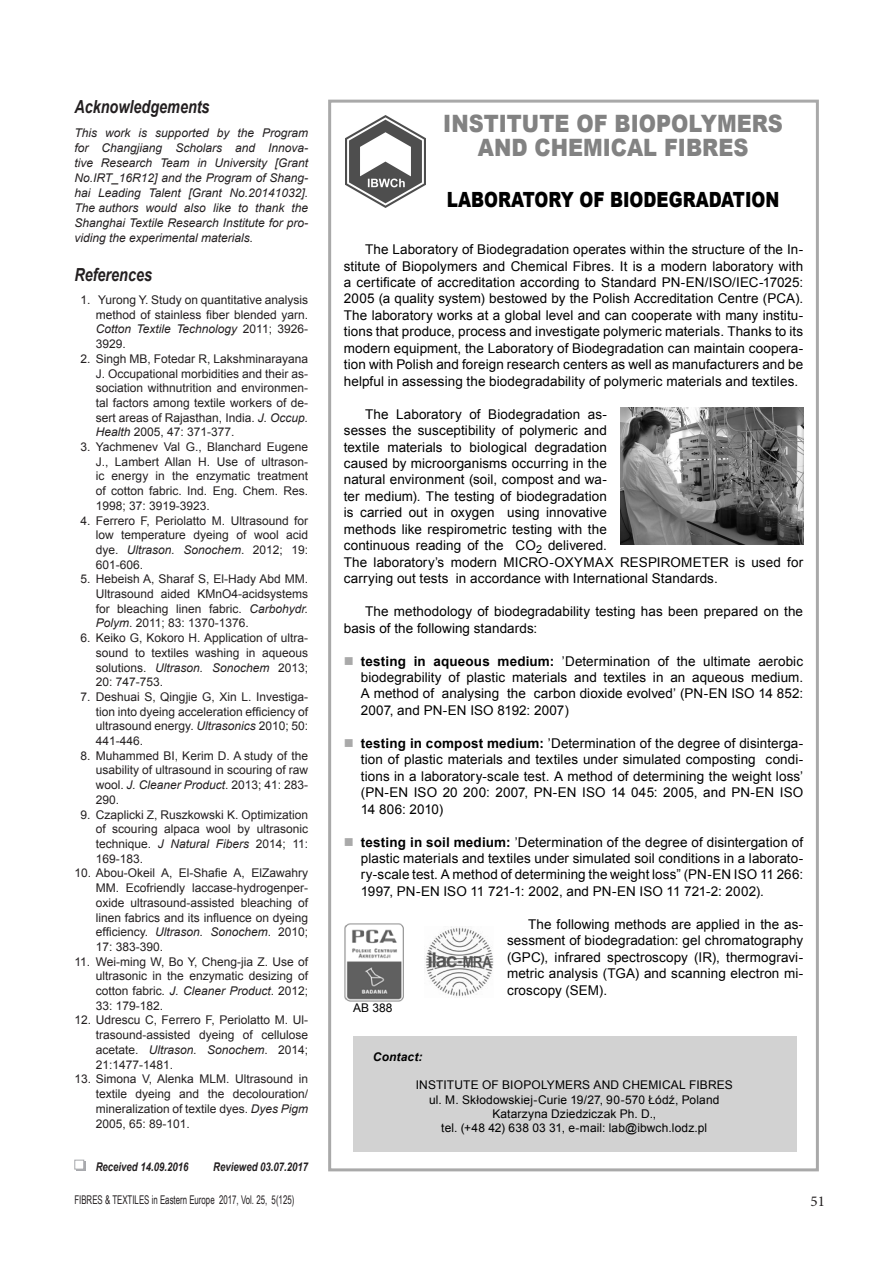
<style>
.page{position:relative;width:893px;height:1263px;background:#fff}
.page>*{position:absolute;margin:0;border:0;box-sizing:border-box;transform-origin:0 0}
.t1{font:900 24px/24px "Arial";color:#828282;text-align:center;scale:.87 1}
.t2{font:900 21px "Arial";color:#000;scale:.8 1}
.naglowek_1_kursyw_A{font:italic 700 18px "Arial";color:#231f20;scale:.8 1}
.t3{font:15px "Minion Pro";color:#231f20}
.t4{font:13.5px/16.5px "Arial";letter-spacing:.005em;color:#000;text-align:justify}
.references{font:12px/14.7px "Arial";color:#231f20;text-align:justify}
.tekst_acknowledgeme{font:italic 12px/15px "Arial";color:#231f20;text-align:justify}
.t5{font:12px/14.4px "Arial";letter-spacing:.01em;color:#000;text-align:center}
.t6{font:12px "Arial Narrow";color:#231f20;scale:.8 1}
.references-2{font:italic 700 12px "Arial";color:#231f20;scale:.8 1}
.t7{font:italic 700 12px "Arial";letter-spacing:.015em;color:#000}
.s1{font-style:italic}
.s2{color:#a9a9a9}
.s3{font-weight:700}
</style>
<div class="page">
<div style="left:353px;top:1036px;width:444px;height:115px;background:#d2d2d2"></div>
<img style="left:345px;top:115px;width:81px;height:92px">
<div style="left:328px;top:100px;width:491px;height:1071px;border:3px solid #a9a9a9"></div>
<img style="left:620px;top:408px;width:183px;height:136px">
<img style="left:344px;top:923px;width:60px;height:79px">
<img style="left:425px;top:927px;width:69px;height:70px">
<div style="left:76px;top:1161px;width:10px;height:10px;background:#a8a9ad"></div>
<div style="left:74px;top:1160px;width:10px;height:9px;background:#fff;border:1px solid #a8a9ad"></div>
<p class="naglowek_1_kursyw_A" style="left:74px;top:95px;width:171px">Acknowledgements</p>
<p class="tekst_acknowledgeme" style="left:74px;top:125px;width:235px">This work is supported by the Program for Changjiang Scholars and Innova&shy;tive Research Team in University [Grant No.IRT_16R12] and the Program of Shang&shy;hai Leading Talent [Grant No.20141032].<br>The authors would also like to thank the Shanghai Textile Research Institute for pro&shy;viding the experimental materials.</p>
<p class="naglowek_1_kursyw_A" style="left:74px;top:262px;width:99px">References</p>
<p class="references" style="left:96px;top:293px;width:214px;text-indent:-15px">1. Yurong Y. Study on quantitative analysis method of stainless fiber blended yarn.<br><span class="s1">Cotton Textile Technology</span> 2011; 3926- 3929.</p>
<p class="references" style="left:96px;top:351px;width:214px;text-indent:-15px">2. Singh MB, Fotedar R, Lakshminarayana J. Occupational morbidities and their as&shy;sociation withnutrition and environmen&shy;tal factors among textile workers of de&shy;sert areas of Rajasthan, India. <span class="s1">J. Occup.<br>Health</span> 2005, 47: 371-377.</p>
<p class="references" style="left:96px;top:440px;width:214px;text-indent:-15px">3. Yachmenev Val G., Blanchard Eugene J., Lambert Allan H. Use of ultrason&shy;ic energy in the enzymatic treatment of cotton fabric. Ind. Eng. Chem. Res.<br>1998; 37: 3919-3923.</p>
<p class="references" style="left:96px;top:513px;width:214px;text-indent:-15px">4. Ferrero F, Periolatto M. Ultrasound for low temperature dyeing of wool acid dye. <span class="s1">Ultrason. Sonochem</span>. 2012; 19:<br>601-606.</p>
<p class="references" style="left:96px;top:572px;width:214px;text-indent:-15px">5. Hebeish A, Sharaf S, El-Hady Abd MM.<br>Ultrasound aided KMnO4-acidsystems for bleaching linen fabric. <span class="s1">Carbohydr.<br>Polym</span>. 2011; 83: 1370-1376.</p>
<p class="references" style="left:96px;top:631px;width:214px;text-indent:-15px">6. Keiko G, Kokoro H. Application of ultra&shy;sound to textiles washing in aqueous solutions. <span class="s1">Ultrason. Sonochem</span> 2013; 20: 747-753.</p>
<p class="references" style="left:96px;top:689px;width:214px;text-indent:-15px">7. Deshuai S, Qingjie G, Xin L. Investiga&shy;tion into dyeing acceleration efficiency of ultrasound energy. <span class="s1">Ultrasonics</span> 2010; 50:<br>441-446.</p>
<p class="references" style="left:96px;top:748px;width:214px;text-indent:-15px">8. Muhammed BI, Kerim D. A study of the usability of ultrasound in scouring of raw wool. <span class="s1">J. Cleaner Product</span>. 2013; 41: 283- 290.</p>
<p class="references" style="left:96px;top:807px;width:214px;text-indent:-15px">9. Czaplicki Z, Ruszkowski K. Optimization of scouring alpaca wool by ultrasonic technique. <span class="s1">J Natural Fibers</span> 2014; 11:<br>169-183.</p>
<p class="references" style="left:96px;top:866px;width:214px;text-indent:-21px">10. Abou-Okeil A, El-Shafie A, ElZawahry MM. Ecofriendly laccase-hydrogenper&shy;oxide ultrasound-assisted bleaching of linen fabrics and its influence on dyeing efficiency. <span class="s1">Ultrason. Sonochem</span>. 2010; 17: 383-390.</p>
<p class="references" style="left:96px;top:954px;width:214px;text-indent:-21px">11. Wei-ming W, Bo Y, Cheng-jia Z. Use of ultrasonic in the enzymatic desizing of cotton fabric<span class="s1">. J. Cleaner Product</span>. 2012; 33: 179-182.</p>
<p class="references" style="left:96px;top:1013px;width:214px;text-indent:-21px">12. Udrescu C, Ferrero F, Periolatto M. Ul&shy;trasound-assisted dyeing of cellulose acetate. <span class="s1">Ultrason. Sonochem</span>. 2014; 21:1477-1481.</p>
<p class="references" style="left:96px;top:1072px;width:214px;text-indent:-21px">13. Simona V, Alenka MLM. Ultrasound in textile dyeing and the decolouration/ mineralization of textile dyes. <span class="s1">Dyes Pigm </span>2005, 65: 89-101.</p>
<p class="references-2" style="left:96px;top:1158px;width:118px">Received 14.09.2016</p>
<p class="references-2" style="left:213px;top:1158px;width:120px">Reviewed 03.07.2017</p>
<p class="t1" style="left:443px;top:111px;width:392px">INSTITUTE OF BIOPOLYMERS<br>AND CHEMICAL FIBRES</p>
<p class="t2" style="left:447px;top:184px;width:417px">LABORATORY OF BIODEGRADATION</p>
<p class="t4" style="left:344px;top:241px;width:461px;text-indent:21px">The Laboratory of Biodegradation operates within the structure of the In&shy;stitute of Biopolymers and Chemical Fibres. It is a modern laboratory with a certificate of accreditation according to Standard PN-EN/ISO/IEC-17025:<br>2005 (a quality system) bestowed by the Polish Accreditation Centre (PCA).<br>The laboratory works at a global level and can cooperate with many institu&shy;tions that produce, process and investigate polymeric materials. Thanks to its modern equipment, the Laboratory of Biodegradation can maintain coopera&shy;tion with Polish and foreign research centers as well as manufacturers and be helpful in assessing the biodegradability of polymeric materials and textiles.</p>
<p class="t4" style="left:344px;top:406px;width:461px;text-align:left;text-indent:21px">The Laboratory of Biodegradation as-<br>sesses the susceptibility of polymeric and<br>textile materials to biological degradation<br>caused by microorganisms occurring in the<br>natural environment (soil, compost and wa-<br>ter medium). The testing of biodegradation<br>is carried out in oxygen using innovative<br>methods like respirometric testing with the<br>continuous reading of the CO<sub>2</sub> delivered.<br>The laboratory’s modern MICRO-OXYMAX RESPIROMETER is used for carrying out tests in accordance with International Standards.</p>
<p class="t4" style="left:344px;top:603px;width:461px;text-indent:21px">The methodology of biodegradability testing has been prepared on the basis of the following standards:</p>
<p class="t4" style="left:361px;top:653px;width:444px;text-indent:-17px"><span class="s2">■</span> <span class="s3">testing in aqueous medium:</span> ’Determination of the ultimate aerobic biodegrability of plastic materials and textiles in an aqueous medium.<br>A method of analysing the carbon dioxide evolved’ (PN-EN ISO 14 852:<br>2007, and PN-EN ISO 8192: 2007)</p>
<p class="t4" style="left:361px;top:735px;width:444px;text-indent:-17px"><span class="s2">■</span> <span class="s3">testing in compost medium:</span> ’Determination of the degree of disinterga&shy;tion of plastic materials and textiles under simulated composting condi&shy;tions in a laboratory-scale test. A method of determining the weight loss’ (PN-EN ISO 20 200: 2007, PN-EN ISO 14 045: 2005, and PN-EN ISO 14 806: 2010)</p>
<p class="t4" style="left:361px;top:834px;width:444px;text-indent:-17px"><span class="s2">■</span> <span class="s3">testing in soil medium:</span> ’Determination of the degree of disintergation of plastic materials and textiles under simulated soil conditions in a laborato&shy;ry-scale test. A method of determining the weight loss” (PN-EN ISO 11 266:<br>1997, PN-EN ISO 11 721-1: 2002, and PN-EN ISO 11 721-2: 2002).</p>
<p class="t4" style="left:507px;top:916px;width:298px;text-indent:21px">The following methods are applied in the as&shy;sessment of biodegradation: gel chromatography (GPC), infrared spectroscopy (IR), thermogravi&shy;metric analysis (TGA) and scanning electron mi&shy;croscopy (SEM).</p>
<p class="t5" style="left:353px;top:1001px;width:41px">AB 388</p>
<p class="t7" style="left:373px;top:1048px;width:51px">Contact:</p>
<p class="t5" style="left:416px;top:1078px;width:319px">INSTITUTE OF BIOPOLYMERS AND CHEMICAL FIBRES ul. M. Skłodowskiej-Curie 19/27, 90-570 Łódź, Poland Katarzyna Dziedziczak Ph. D.,<br>tel. (+48 42) 638 03 31, e-mail: lab@ibwch.lodz.pl</p>
<p class="t6" style="left:74px;top:1191px;width:276px">FIBRES &amp; TEXTILES in Eastern Europe 2017, Vol. 25, 5(125)</p>
<p class="t3" style="left:810px;top:1191px;width:16px">51</p>
</div>
